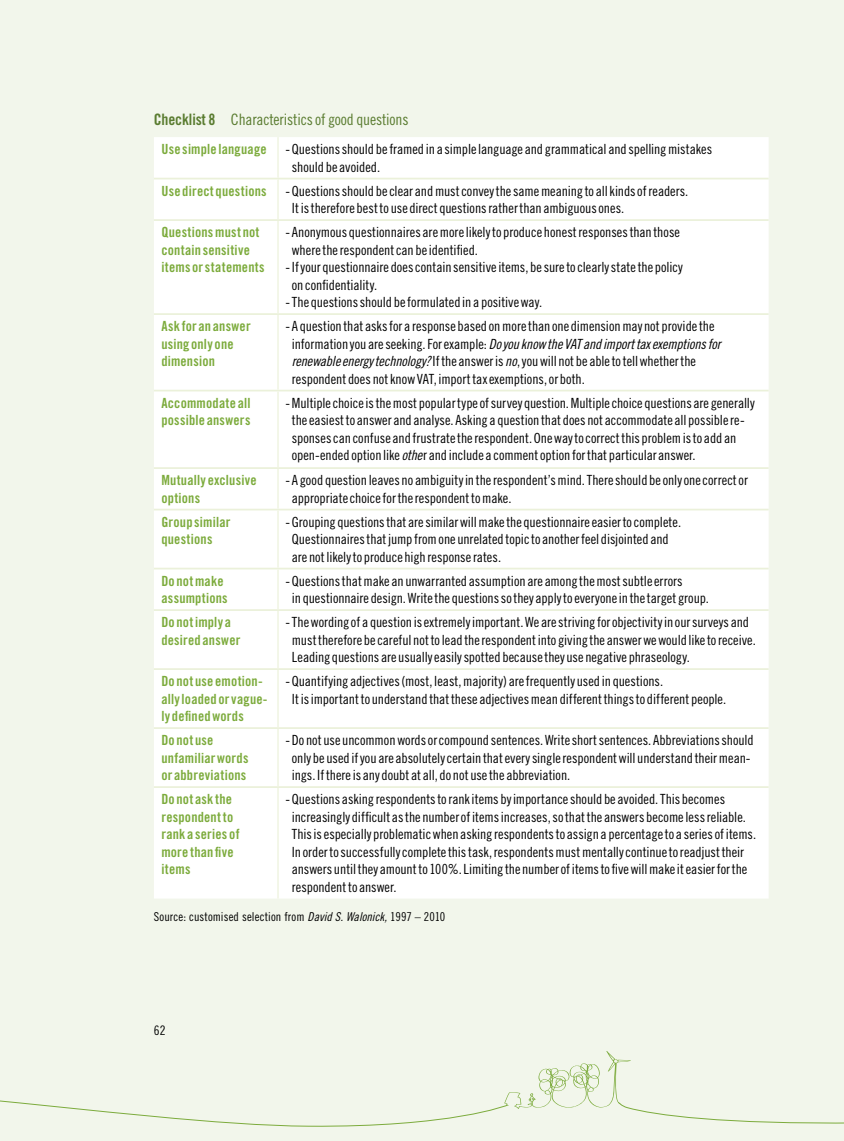
<style>
.page{position:relative;width:844px;height:1141px;background:#fff}
.page>*{position:absolute;margin:0;border:0;box-sizing:border-box;transform-origin:0 0}
._7_Legende{font:15.75px "Trade Gothic LT Std Cn 18";letter-spacing:-.01em;color:#5a7c30}
.T-Text{font:14px/17.5px "Trade Gothic LT Std Cn 18";color:#000}
.T-Text_bold_grün{font:14px/17.5px "Trade Gothic LT Std Bd Cn 20";letter-spacing:.015em;color:#7cab3c}
.t1{font:13.12px "Trade Gothic LT Std Cn 18";color:#000}
.SOURCES{font:12.25px "Trade Gothic LT Std Cn 18";letter-spacing:.01em;color:#000}
.s1{font-family:"Trade Gothic LT Std Bd Cn 20"}
.s2{font-family:"Trade Gothic LT Std Cn 18 Obl"}
</style>
<div class="page">
<div style="left:0;top:0;width:843px;height:1141px;background:#f2f6eb"></div>
<div style="left:154px;top:137px;width:123px;height:762px;background:#fff"></div>
<div style="left:279px;top:137px;width:489px;height:762px;background:#fff"></div>
<hr style="left:154px;top:178px;width:124px;height:1px;background:#ebf1da">
<hr style="left:154px;top:219px;width:124px;height:2px;background:#ebf1da">
<hr style="left:278px;top:219px;width:490px;height:2px;background:#ebf1da">
<hr style="left:154px;top:313px;width:124px;height:2px;background:#ebf1da">
<hr style="left:278px;top:313px;width:490px;height:2px;background:#ebf1da">
<hr style="left:154px;top:390px;width:124px;height:1px;background:#ebf1da">
<hr style="left:278px;top:390px;width:490px;height:1px;background:#ebf1da">
<hr style="left:154px;top:467px;width:124px;height:2px;background:#ebf1da">
<hr style="left:278px;top:467px;width:490px;height:2px;background:#ebf1da">
<hr style="left:154px;top:509px;width:124px;height:1px;background:#ebf1da">
<hr style="left:278px;top:509px;width:490px;height:1px;background:#ebf1da">
<hr style="left:154px;top:568px;width:124px;height:1px;background:#ebf1da">
<hr style="left:278px;top:568px;width:490px;height:1px;background:#ebf1da">
<hr style="left:154px;top:609px;width:124px;height:2px;background:#ebf1da">
<hr style="left:278px;top:609px;width:490px;height:2px;background:#ebf1da">
<hr style="left:154px;top:668px;width:124px;height:2px;background:#ebf1da">
<hr style="left:278px;top:668px;width:490px;height:2px;background:#ebf1da">
<hr style="left:154px;top:727px;width:124px;height:2px;background:#ebf1da">
<hr style="left:278px;top:727px;width:490px;height:2px;background:#ebf1da">
<hr style="left:154px;top:786px;width:124px;height:2px;background:#ebf1da">
<hr style="left:278px;top:786px;width:490px;height:2px;background:#ebf1da">
<hr style="left:277px;top:179px;width:2px;height:40px;background:#f2f6e6">
<hr style="left:277px;top:221px;width:2px;height:92px;background:#f2f6e6">
<hr style="left:277px;top:315px;width:2px;height:75px;background:#f2f6e6">
<hr style="left:277px;top:391px;width:2px;height:76px;background:#f2f6e6">
<hr style="left:277px;top:469px;width:2px;height:40px;background:#f2f6e6">
<hr style="left:277px;top:510px;width:2px;height:58px;background:#f2f6e6">
<hr style="left:277px;top:569px;width:2px;height:40px;background:#f2f6e6">
<hr style="left:277px;top:611px;width:2px;height:57px;background:#f2f6e6">
<hr style="left:277px;top:670px;width:2px;height:57px;background:#f2f6e6">
<hr style="left:277px;top:729px;width:2px;height:57px;background:#f2f6e6">
<hr style="left:277px;top:788px;width:2px;height:111px;background:#f2f6e6">
<hr style="left:277px;top:137px;width:2px;height:41px;background:#f2f6e6">
<hr style="left:278px;top:178px;width:490px;height:1px;background:#ebf1da">
<svg style="left:0;top:1051px;width:843px;height:76px"></svg>
<p class="_7_Legende" style="left:154px;top:110px;width:256px"><span class="s1">Checklist 8</span> Characteristics of good questions</p>
<p class="T-Text_bold_grün" style="left:161px;top:140px;width:107px">Use simple language</p>
<p class="T-Text" style="left:292px;top:140px;width:422px;text-indent:-6px">- Questions should be framed in a simple language and grammatical and spelling mistakes should be avoided.</p>
<p class="T-Text_bold_grün" style="left:161px;top:182px;width:107px">Use direct questions</p>
<p class="T-Text" style="left:292px;top:182px;width:398px;text-indent:-6px">-Questions should be clear and must convey the same meaning to all kinds of readers.<br>It is therefore best to use direct questions rather than ambiguous ones.</p>
<p class="T-Text_bold_grün" style="left:161px;top:223px;width:105px">Questions must not contain sensitive items or statements</p>
<p class="T-Text" style="left:292px;top:223px;width:389px;text-indent:-6px">- Anonymous questionnaires are more likely to produce honest responses than those where the respondent can be identified.</p>
<p class="T-Text" style="left:292px;top:258px;width:392px;text-indent:-6px">- If your questionnaire does contain sensitive items, be sure to clearly state the policy on confidentiality.</p>
<p class="T-Text" style="left:285px;top:293px;width:258px">- The questions should be formulated in a positive way.</p>
<p class="T-Text_bold_grün" style="left:161px;top:317px;width:91px">Ask for an answer using only one dimension</p>
<p class="T-Text" style="left:292px;top:317px;width:430px;text-indent:-6px">- A question that asks for a response based on more than one dimension may not provide the information you are seeking. For example: <span class="s2">Do you know the VAT and import tax exemptions for renewable energy technology?</span> If the answer is <span class="s2">no</span>, you will not be able to tell whether the respondent does not know VAT, import tax exemptions, or both.</p>
<p class="T-Text_bold_grün" style="left:161px;top:394px;width:91px">Accommodate all possible answers</p>
<p class="T-Text" style="left:292px;top:394px;width:464px;text-indent:-6px">- Multiple choice is the most popular type of survey question. Multiple choice questions are generally the easiest to answer and analyse. Asking a question that does not accommodate all possible re&shy;sponses can confuse and frustrate the respondent. One way to correct this problem is to add an open-ended option like <span class="s2">othe</span>r and include a comment option for that particular answer.</p>
<p class="T-Text_bold_grün" style="left:161px;top:471px;width:97px">Mutually exclusive options</p>
<p class="T-Text" style="left:292px;top:471px;width:457px;text-indent:-6px">- A good question leaves no ambiguity in the respondent’s mind. There should be only one correct or appropriate choice for the respondent to make.</p>
<p class="T-Text_bold_grün" style="left:161px;top:513px;width:70px">Group similar questions</p>
<p class="T-Text" style="left:292px;top:513px;width:390px;text-indent:-6px">- Grouping questions that are similar will make the questionnaire easier to complete.<br>Questionnaires that jump from one unrelated topic to another feel disjointed and are not likely to produce high response rates.</p>
<p class="T-Text_bold_grün" style="left:161px;top:572px;width:68px">Do not make assumptions</p>
<p class="T-Text" style="left:292px;top:572px;width:418px;text-indent:-6px">- Questions that make an unwarranted assumption are among the most subtle errors<br>in questionnaire design. Write the questions so they apply to everyone in the target group.</p>
<p class="T-Text_bold_grün" style="left:161px;top:613px;width:81px">Do not imply a desired answer</p>
<p class="T-Text" style="left:292px;top:613px;width:465px;text-indent:-6px">- The wording of a question is extremely important. We are striving for objectivity in our surveys and must therefore be careful not to lead the respondent into giving the answer we would like to receive.<br>Leading questions are usually easily spotted because they use negative phraseology.</p>
<p class="T-Text_bold_grün" style="left:161px;top:672px;width:108px">Do not use emotion&shy;ally loaded or vague&shy;ly defined words</p>
<p class="T-Text" style="left:292px;top:672px;width:436px;text-indent:-6px">- Quantifying adjectives (most, least, majority) are frequently used in questions.<br>It is important to understand that these adjectives mean different things to different people.</p>
<p class="T-Text_bold_grün" style="left:161px;top:731px;width:89px">Do not use unfamiliar words or abbreviations</p>
<p class="T-Text" style="left:292px;top:731px;width:463px;text-indent:-6px">- Do not use uncommon words or compound sentences. Write short sentences. Abbreviations should only be used if you are absolutely certain that every single respondent will understand their mean&shy;ings. If there is any doubt at all, do not use the abbreviation.</p>
<p class="T-Text_bold_grün" style="left:161px;top:790px;width:80px">Do not ask the respondent to rank a series of more than five items</p>
<p class="T-Text" style="left:292px;top:790px;width:465px;text-indent:-6px">- Questions asking respondents to rank items by importance should be avoided. This becomes increasingly difficult as the number of items increases, so that the answers become less reliable.<br>This is especially problematic when asking respondents to assign a percentage to a series of items.<br>In order to successfully complete this task, respondents must mentally continue to readjust their answers until they amount to 100%. Limiting the number of items to five will make it easier for the respondent to answer.</p>
<p class="SOURCES" style="left:154px;top:910px;width:293px">Source: customised selection from <span class="s2">David S. Walonick,</span> 1997 – 2010</p>
<p class="t1" style="left:154px;top:1023px;width:13px">62</p>
</div>
